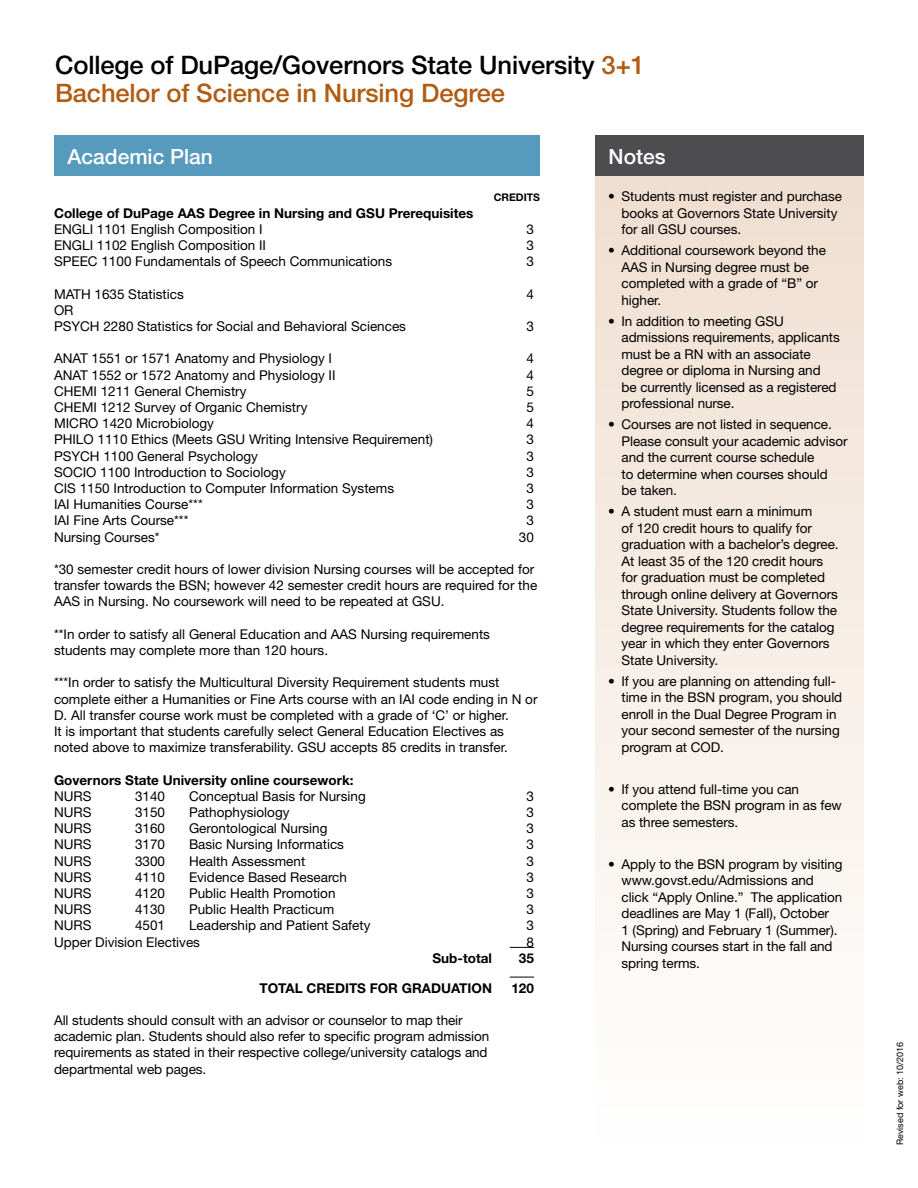
<style>
.page{position:relative;width:918px;height:1188px;background:#fff}
.page>*{position:absolute;margin:0;border:0;box-sizing:border-box;transform-origin:0 0}
.t1{font:500 25.5px/28.5px "Helvetica Neue";letter-spacing:-.005em;color:#000}
.t2{font:500 21px "Helvetica Neue";color:#fff}
.t3{font:13.5px/16.5px "Helvetica Neue";color:#000}
.t4{font:700 13.5px "Helvetica Neue";color:#000}
.t5{font:700 10.5px "Helvetica Neue";color:#000}
.t6{font:9px "Helvetica Neue";color:#000}
.s1{color:#b15c12}
</style>
<div class="page">
<svg style="left:510px;top:947px;width:24px;height:1px"></svg>
<svg style="left:510px;top:977px;width:24px;height:1px"></svg>
<div style="left:595px;top:174px;width:269px;height:978px;background:linear-gradient(to bottom,#f0ded0,#fff)"></div>
<div style="left:54px;top:135px;width:486px;height:41px;background:#569bbe"></div>
<div style="left:595px;top:135px;width:269px;height:41px;background:#4d4d4f"></div>
<h1 class="t1" style="left:55px;top:50px;width:591px">College of DuPage/Governors State University <span class="s1">3+1<br>Bachelor of Science in Nursing Degree</span></h1>
<h2 class="t2" style="left:68px;top:144px;width:147px">Academic Plan</h2>
<h2 class="t2" style="left:609px;top:144px;width:59px">Notes</h2>
<p class="t5" style="left:494px;top:191px;width:48px">CREDITS</p>
<p class="t4" style="left:54px;top:204px;width:421px">College of DuPage AAS Degree in Nursing and GSU Prerequisites</p>
<p class="t3" style="left:54px;top:221px;width:210px">ENGLI 1101 English Composition I</p>
<p class="t3" style="left:526px;top:221px;width:9px">3</p>
<p class="t3" style="left:54px;top:237px;width:214px">ENGLI 1102 English Composition II</p>
<p class="t3" style="left:526px;top:237px;width:9px">3</p>
<p class="t3" style="left:54px;top:253px;width:340px">SPEEC 1100 Fundamentals of Speech Communications</p>
<p class="t3" style="left:526px;top:253px;width:9px">3</p>
<p class="t3" style="left:54px;top:285px;width:131px">MATH 1635 Statistics</p>
<p class="t3" style="left:526px;top:285px;width:9px">4</p>
<p class="t3" style="left:54px;top:302px;width:354px">OR<br>PSYCH 2280 Statistics for Social and Behavioral Sciences</p>
<p class="t3" style="left:526px;top:318px;width:9px">3</p>
<p class="t3" style="left:54px;top:350px;width:280px">ANAT 1551 or 1571 Anatomy and Physiology I</p>
<p class="t3" style="left:526px;top:350px;width:9px">4</p>
<p class="t3" style="left:54px;top:366px;width:283px">ANAT 1552 or 1572 Anatomy and Physiology II</p>
<p class="t3" style="left:526px;top:366px;width:9px">4</p>
<p class="t3" style="left:54px;top:383px;width:194px">CHEMI 1211 General Chemistry</p>
<p class="t3" style="left:526px;top:383px;width:9px">5</p>
<p class="t3" style="left:54px;top:399px;width:255px">CHEMI 1212 Survey of Organic Chemistry</p>
<p class="t3" style="left:526px;top:399px;width:9px">5</p>
<p class="t3" style="left:54px;top:415px;width:162px">MICRO 1420 Microbiology</p>
<p class="t3" style="left:526px;top:415px;width:9px">4</p>
<p class="t3" style="left:54px;top:431px;width:381px">PHILO 1110 Ethics (Meets GSU Writing Intensive Requirement)</p>
<p class="t3" style="left:526px;top:431px;width:9px">3</p>
<p class="t3" style="left:54px;top:447px;width:206px">PSYCH 1100 General Psychology</p>
<p class="t3" style="left:526px;top:447px;width:9px">3</p>
<p class="t3" style="left:54px;top:464px;width:233px">SOCIO 1100 Introduction to Sociology</p>
<p class="t3" style="left:526px;top:464px;width:9px">3</p>
<p class="t3" style="left:54px;top:480px;width:342px">CIS 1150 Introduction to Computer Information Systems</p>
<p class="t3" style="left:526px;top:480px;width:9px">3</p>
<p class="t3" style="left:54px;top:496px;width:150px">IAI Humanities Course***</p>
<p class="t3" style="left:526px;top:496px;width:9px">3</p>
<p class="t3" style="left:54px;top:512px;width:136px">IAI Fine Arts Course***</p>
<p class="t3" style="left:526px;top:512px;width:9px">3</p>
<p class="t3" style="left:54px;top:528px;width:107px">Nursing Courses*</p>
<p class="t3" style="left:519px;top:528px;width:17px">30</p>
<p class="t3" style="left:54px;top:561px;width:485px">*30 semester credit hours of lower division Nursing courses will be accepted for transfer towards the BSN; however 42 semester credit hours are required for the<br>AAS in Nursing. No coursework will need to be repeated at GSU.</p>
<p class="t3" style="left:54px;top:626px;width:438px">**In order to satisfy all General Education and AAS Nursing requirements students may complete more than 120 hours.</p>
<p class="t3" style="left:54px;top:674px;width:485px">***In order to satisfy the Multicultural Diversity Requirement students must complete either a Humanities or Fine Arts course with an IAI code ending in N or D. All transfer course work must be completed with a grade of ‘C’ or higher.<br>It is important that students carefully select General Education Electives as noted above to maximize transferability. GSU accepts 85 credits in transfer.</p>
<p class="t4" style="left:54px;top:771px;width:301px">Governors State University online coursework:</p>
<p class="t3" style="left:54px;top:788px;width:39px">NURS</p>
<p class="t3" style="left:135px;top:788px;width:32px">3140</p>
<p class="t3" style="left:189px;top:788px;width:178px">Conceptual Basis for Nursing</p>
<p class="t3" style="left:526px;top:788px;width:9px">3</p>
<p class="t3" style="left:54px;top:804px;width:39px">NURS</p>
<p class="t3" style="left:135px;top:804px;width:32px">3150</p>
<p class="t3" style="left:189px;top:804px;width:102px">Pathophysiology</p>
<p class="t3" style="left:526px;top:804px;width:9px">3</p>
<p class="t3" style="left:54px;top:820px;width:39px">NURS</p>
<p class="t3" style="left:135px;top:820px;width:32px">3160</p>
<p class="t3" style="left:189px;top:820px;width:140px">Gerontological Nursing</p>
<p class="t3" style="left:526px;top:820px;width:9px">3</p>
<p class="t3" style="left:54px;top:836px;width:39px">NURS</p>
<p class="t3" style="left:135px;top:836px;width:32px">3170</p>
<p class="t3" style="left:189px;top:836px;width:157px">Basic Nursing Informatics</p>
<p class="t3" style="left:526px;top:836px;width:9px">3</p>
<p class="t3" style="left:54px;top:852px;width:39px">NURS</p>
<p class="t3" style="left:135px;top:852px;width:32px">3300</p>
<p class="t3" style="left:189px;top:852px;width:118px">Health Assessment</p>
<p class="t3" style="left:526px;top:852px;width:9px">3</p>
<p class="t3" style="left:54px;top:869px;width:39px">NURS</p>
<p class="t3" style="left:135px;top:869px;width:32px">4110</p>
<p class="t3" style="left:189px;top:869px;width:160px">Evidence Based Research</p>
<p class="t3" style="left:526px;top:869px;width:9px">3</p>
<p class="t3" style="left:54px;top:885px;width:39px">NURS</p>
<p class="t3" style="left:135px;top:885px;width:32px">4120</p>
<p class="t3" style="left:189px;top:885px;width:148px">Public Health Promotion</p>
<p class="t3" style="left:526px;top:885px;width:9px">3</p>
<p class="t3" style="left:54px;top:901px;width:39px">NURS</p>
<p class="t3" style="left:135px;top:901px;width:32px">4130</p>
<p class="t3" style="left:189px;top:901px;width:147px">Public Health Practicum</p>
<p class="t3" style="left:526px;top:901px;width:9px">3</p>
<p class="t3" style="left:54px;top:917px;width:39px">NURS</p>
<p class="t3" style="left:135px;top:917px;width:32px">4501</p>
<p class="t3" style="left:189px;top:917px;width:183px">Leadership and Patient Safety</p>
<p class="t3" style="left:526px;top:917px;width:9px">3</p>
<p class="t3" style="left:54px;top:933px;width:148px">Upper Division Electives</p>
<p class="t3" style="left:526px;top:933px;width:9px">8</p>
<p class="t4" style="left:433px;top:950px;width:61px">Sub-total</p>
<p class="t4" style="left:519px;top:950px;width:17px">35</p>
<p class="t4" style="left:260px;top:979px;width:234px">TOTAL CREDITS FOR GRADUATION</p>
<p class="t4" style="left:511px;top:979px;width:24px">120</p>
<p class="t3" style="left:54px;top:1012px;width:437px">All students should consult with an advisor or counselor to map their academic plan. Students should also refer to specific program admission requirements as stated in their respective college/university catalogs and departmental web pages.</p>
<p class="t3" style="left:622px;top:188px;width:222px;text-indent:-14px">• Students must register and purchase books at Governors State University for all GSU courses.</p>
<p class="t3" style="left:622px;top:242px;width:206px;text-indent:-14px">• Additional coursework beyond the<br>AAS in Nursing degree must be completed with a grade of “B” or higher.</p>
<p class="t3" style="left:622px;top:312px;width:220px;text-indent:-14px">• In addition to meeting GSU admissions requirements, applicants must be a RN with an associate degree or diploma in Nursing and<br>be currently licensed as a registered professional nurse.</p>
<p class="t3" style="left:622px;top:416px;width:228px;text-indent:-14px">• Courses are not listed in sequence.<br>Please consult your academic advisor and the current course schedule<br>to determine when courses should<br>be taken.</p>
<p class="t3" style="left:622px;top:503px;width:219px;text-indent:-14px">• A student must earn a minimum<br>of 120 credit hours to qualify for graduation with a bachelor’s degree.<br>At least 35 of the 120 credit hours for graduation must be completed through online delivery at Governors State University. Students follow the degree requirements for the catalog year in which they enter Governors State University.</p>
<p class="t3" style="left:622px;top:672px;width:222px;text-indent:-14px">• If you are planning on attending full&shy;time in the BSN program, you should enroll in the Dual Degree Program in your second semester of the nursing program at COD.</p>
<p class="t3" style="left:622px;top:780px;width:222px;text-indent:-14px">• If you attend full-time you can complete the BSN program in as few as three semesters.</p>
<p class="t3" style="left:622px;top:855px;width:223px;text-indent:-14px">• Apply to the BSN program by visiting www.govst.edu/Admissions and click “Apply Online.” The application deadlines are May 1 (Fall), October<br>1 (Spring) and February 1 (Summer).<br>Nursing courses start in the fall and spring terms.</p>
<p class="t6" style="left:895px;top:1145px;width:105px;rotate:-90deg">Revised for web: 10/2016</p>
</div>
